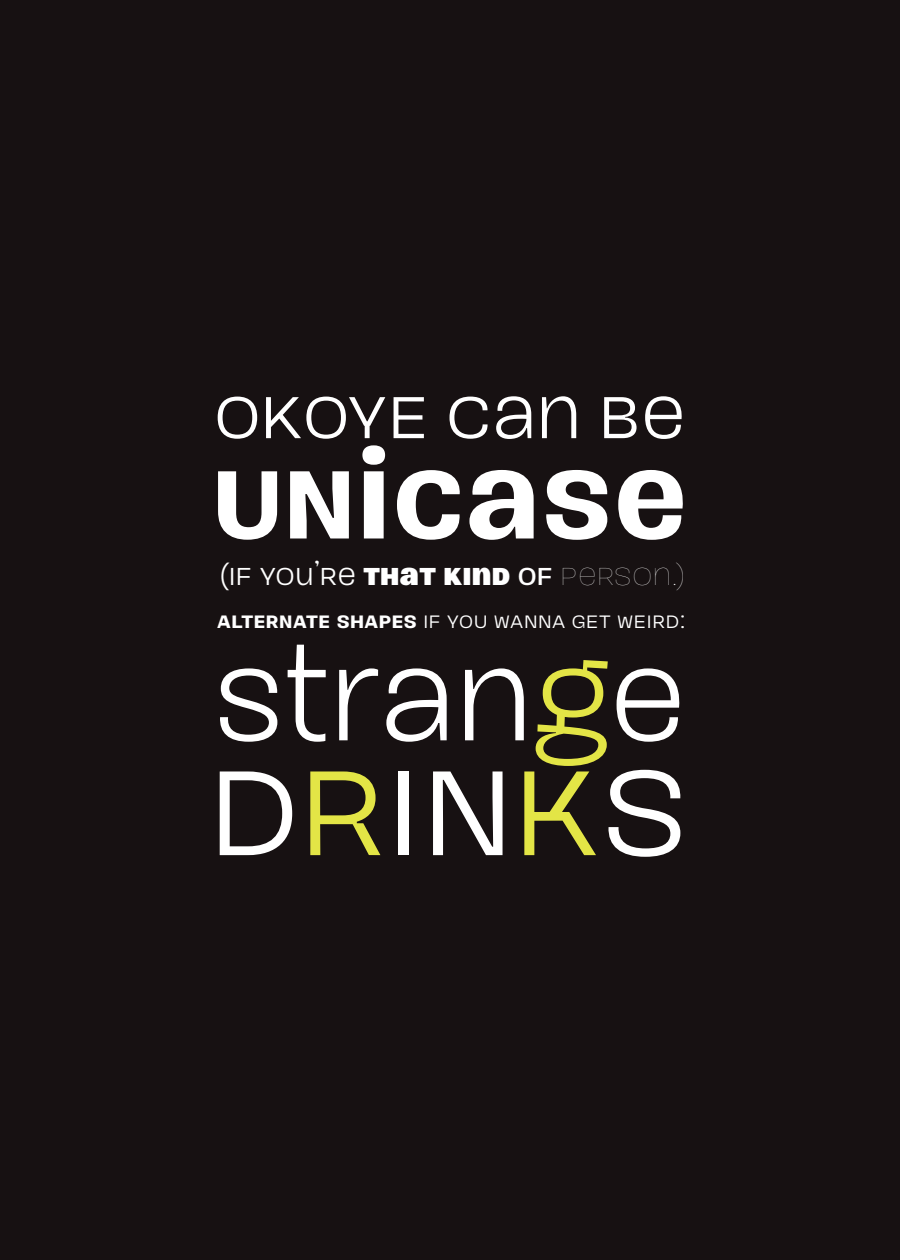
<style>
.page{position:relative;width:900px;height:1260px;background:#171112}
.page>*{position:absolute;margin:0;border:0;box-sizing:border-box;transform-origin:0 0}
.t1{font:178.25px "Okoye";letter-spacing:-.005em;color:#fff}
.t2{font:150.25px "Okoye";color:#fff}
.t3{font:700 143.25px "Okoye";color:#fff}
.t4{font:87.5px "Okoye";letter-spacing:-.01em;color:#fff}
.t5{font:36.25px "Okoye";color:#fff}
.t6{font:26.75px "Okoye";letter-spacing:.015em;color:#fff}
.s1{font-weight:900}
.s2{font-weight:500}
.s3{font-weight:100}
.s4{font-weight:700}
.s5{color:#e3e546}
</style>
<div class="page">
<h3 class="t4" style="left:213px;top:351px;width:474px">okoye can be</h3>
<h3 class="t3" style="left:212px;top:392px;width:478px">unicase</h3>
<h3 class="t5" style="left:221px;top:549px;width:465px">(if you’re <span class="s1">that kind</span> <span class="s2">of</span> <span class="s3">person.)</span></h3>
<p class="t6" style="left:217px;top:601px;width:470px"><span class="s4">alternate shapes</span> if you wanna get weird:</p>
<h2 class="t2" style="left:213px;top:591px;width:476px">stran<span class="s5">g</span>e</h2>
<h1 class="t1" style="left:209px;top:678px;width:484px">d<span class="s5">r</span>in<span class="s5">k</span>s</h1>
</div>
